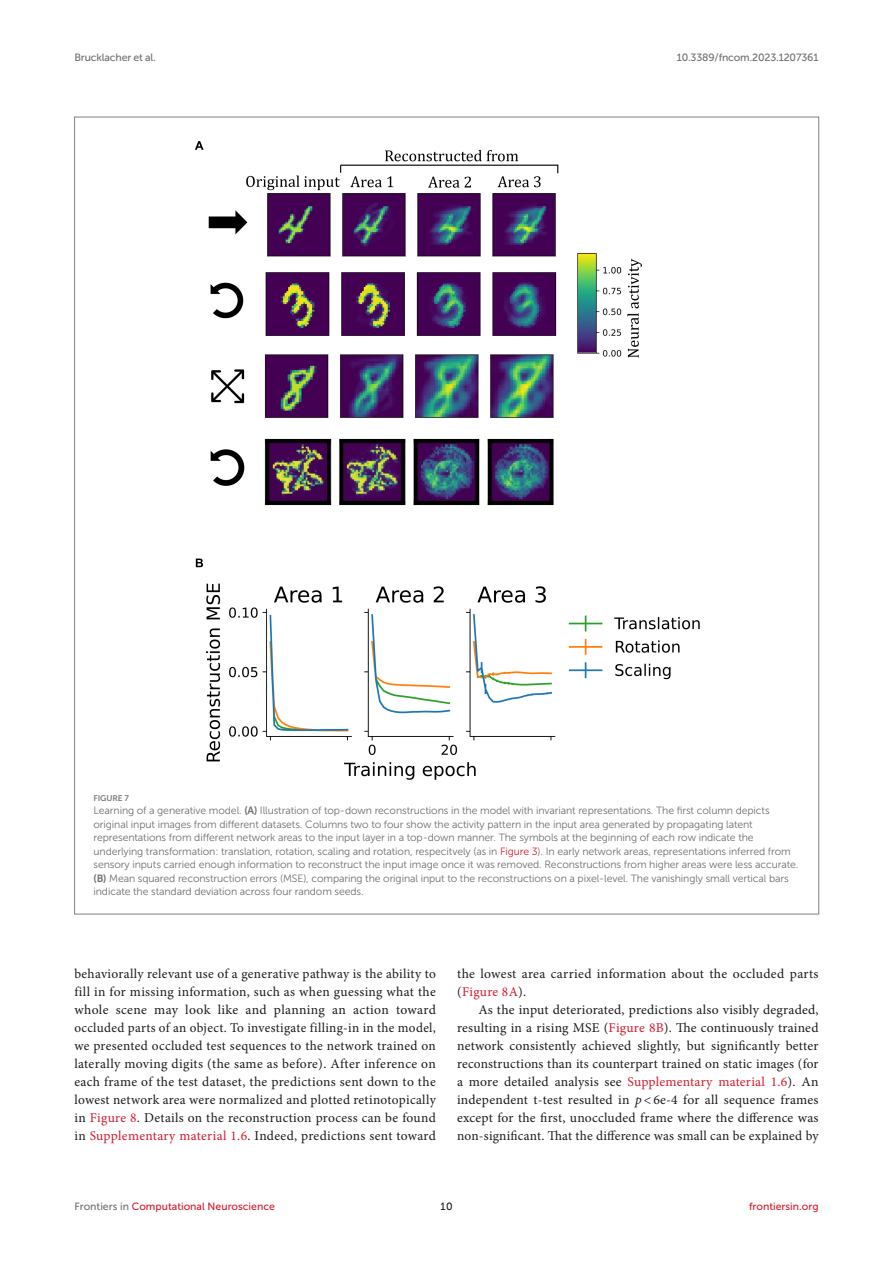
<style>
.page{position:relative;width:893px;height:1263px;background:#fff}
.page>*{position:absolute;margin:0;border:0;box-sizing:border-box;transform-origin:0 0}
.TEXT_FLUSH{font:13.5px/18px "Minion Pro";letter-spacing:.025em;color:#1b1c1b;text-align:justify}
.TEXT{font:13.5px/18px "Minion Pro";letter-spacing:.015em;color:#1b1c1b;text-align:justify}
.FIG_LEG{font:10.5px/13.5px "Museo Sans 300";letter-spacing:-.01em;color:#706f70}
.t1{font:10.5px "Museo Sans 500";color:#d51a2c}
.t2{font:10.5px "Museo Sans 500";letter-spacing:-.015em;color:#706f70}
.t3{font:10.5px "Museo Sans 500";color:#1b1c1b}
.FIG_HD{font:8.25px "Museo Sans 700";letter-spacing:-.01em;color:#7e7f7f}
.s1{font-family:"Museo Sans 700"}
.s2{color:#d51a2c}
.s3{font-style:italic}
.s4{color:#706f70}
</style>
<div class="page">
<img style="left:195px;top:141px;width:505px;height:639px">
<p class="t2" style="left:74px;top:51px;width:83px">Brucklacher et al.</p>
<p class="t2" style="left:677px;top:51px;width:143px">10.3389/fncom.2023.1207361</p>
<p class="FIG_HD" style="left:94px;top:793px;width:37px">FIGURE 7</p>
<p class="FIG_LEG" style="left:94px;top:804px;width:706px">Learning of a generative model. <span class="s1">(A)</span> Illustration of top-down reconstructions in the model with invariant representations. The first column depicts original input images from different datasets. Columns two to four show the activity pattern in the input area generated by propagating latent representations from different network areas to the input layer in a top-down manner. The symbols at the beginning of each row indicate the underlying transformation: translation, rotation, scaling and rotation, respecitvely (as in <span class="s2">Figure 3</span>). In early network areas, representations inferred from sensory inputs carried enough information to reconstruct the input image once it was removed. Reconstructions from higher areas were less accurate. <span class="s1">(B)</span> Mean squared reconstruction errors (MSE), comparing the original input to the reconstructions on a pixel-level. The vanishingly small vertical bars indicate the standard deviation across four random seeds.</p>
<p class="TEXT_FLUSH" style="left:74px;top:965px;width:363px">behaviorally relevant use of a generative pathway is the ability to fill in for missing information, such as when guessing what the whole scene may look like and planning an action toward occluded parts of an object. To investigate filling-in in the model, we presented occluded test sequences to the network trained on laterally moving digits (the same as before). After inference on each frame of the test dataset, the predictions sent down to the lowest network area were normalized and plotted retinotopically in <span class="s2">Figure 8</span>. Details on the reconstruction process can be found in <span class="s2">Supplementary material 1.6</span>. Indeed, predictions sent toward</p>
<p class="TEXT_FLUSH" style="left:457px;top:965px;width:363px">the lowest area carried information about the occluded parts (<span class="s2">Figure 8A</span>).</p>
<p class="TEXT" style="left:457px;top:1001px;width:363px;text-indent:21px">As the input deteriorated, predictions also visibly degraded, resulting in a rising MSE (<span class="s2">Figure 8B</span>). The continuously trained network consistently achieved slightly, but significantly better reconstructions than its counterpart trained on static images (for a more detailed analysis see <span class="s2">Supplementary material 1.6</span>). An independent t-test resulted in <span class="s3">p</span> &lt; 6e-4 for all sequence frames except for the first, unoccluded frame where the difference was non-significant. That the difference was small can be explained by</p>
<p class="t1" style="left:74px;top:1200px;width:202px"><span class="s4">Frontiers in</span> Computational Neuroscience</p>
<p class="t3" style="left:440px;top:1200px;width:14px">10</p>
<p class="t1" style="left:749px;top:1200px;width:71px">frontiersin.org</p>
</div>
